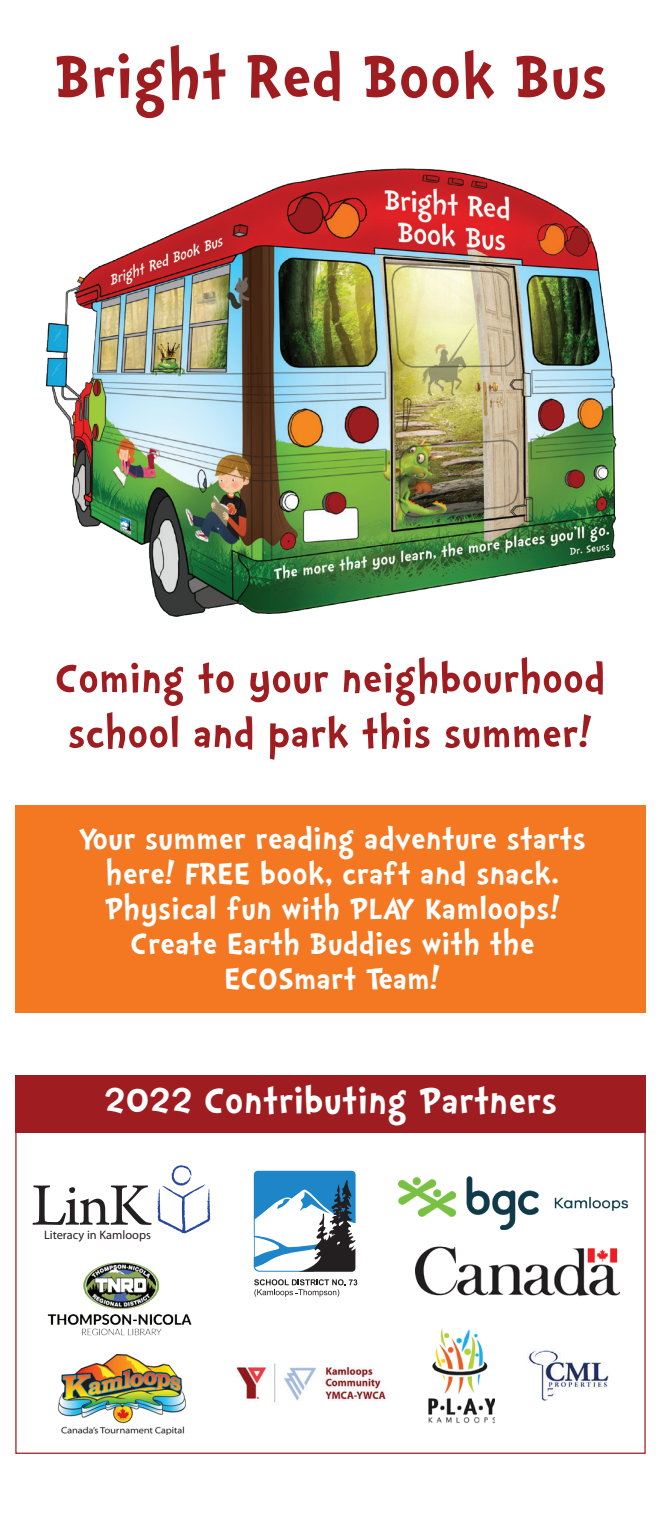
<style>
.page{position:relative;width:661px;height:1530px;background:#fff}
.page>*{position:absolute;margin:0;border:0;box-sizing:border-box;transform-origin:0 0}
.t1{font:700 75px "Doctor Soos";color:#9f1d20}
.t2{font:63.25px "Arno Pro";color:#231f20}
.t3{font:700 50px/55px "Doctor Soos";color:#9f1d20}
.t4{font:700 45px "Doctor Soos";color:#fff}
.t5{font:700 37.5px/35px "Doctor Soos";color:#fff;text-align:center}
.t6{font:12.25px "Myriad Pro";color:#231f20}
</style>
<div class="page">
<svg style="left:157px;top:1165px;width:53px;height:69px"></svg>
<svg style="left:251px;top:1169px;width:107px;height:105px"></svg>
<div style="left:254px;top:1171px;width:101px;height:63px;background:#1e86c8"></div>
<svg style="left:254px;top:1279px;width:103px;height:18px"></svg>
<svg style="left:254px;top:1180px;width:102px;height:92px"></svg>
<img style="left:46px;top:168px;width:571px;height:449px">
<div style="left:15px;top:805px;width:630px;height:207px;background:#f47722"></div>
<div style="left:15px;top:1075px;width:630px;height:57px;background:#9f1d20"></div>
<img style="left:528px;top:1350px;width:81px;height:51px">
<img style="left:415px;top:1246px;width:204px;height:50px">
<img style="left:399px;top:1176px;width:228px;height:54px">
<img style="left:236px;top:1363px;width:150px;height:40px">
<img style="left:47px;top:1262px;width:145px;height:74px">
<img style="left:58px;top:1355px;width:127px;height:79px">
<img style="left:428px;top:1328px;width:66px;height:96px">
<h1 class="t1" style="left:54px;top:39px;width:554px">Bright Red Book Bus</h1>
<h3 class="t3" style="left:55px;top:652px;width:552px">Coming to your neighbourhood school and park this summer!</h3>
<p class="t5" style="left:79px;top:822px;width:508px">Your summer reading adventure starts here! FREE book, craft and snack.<br>Physical fun with PLAY Kamloops!<br>Create Earth Buddies with the<br>ECOSmart Team!</p>
<p class="t4" style="left:104px;top:1078px;width:454px">2022 Contributing Partners</p>
<h2 class="t2" style="left:32px;top:1169px;width:120px">LinK</h2>
<p class="t6" style="left:44px;top:1227px;width:108px">Literacy in Kamloops</p>
</div>
